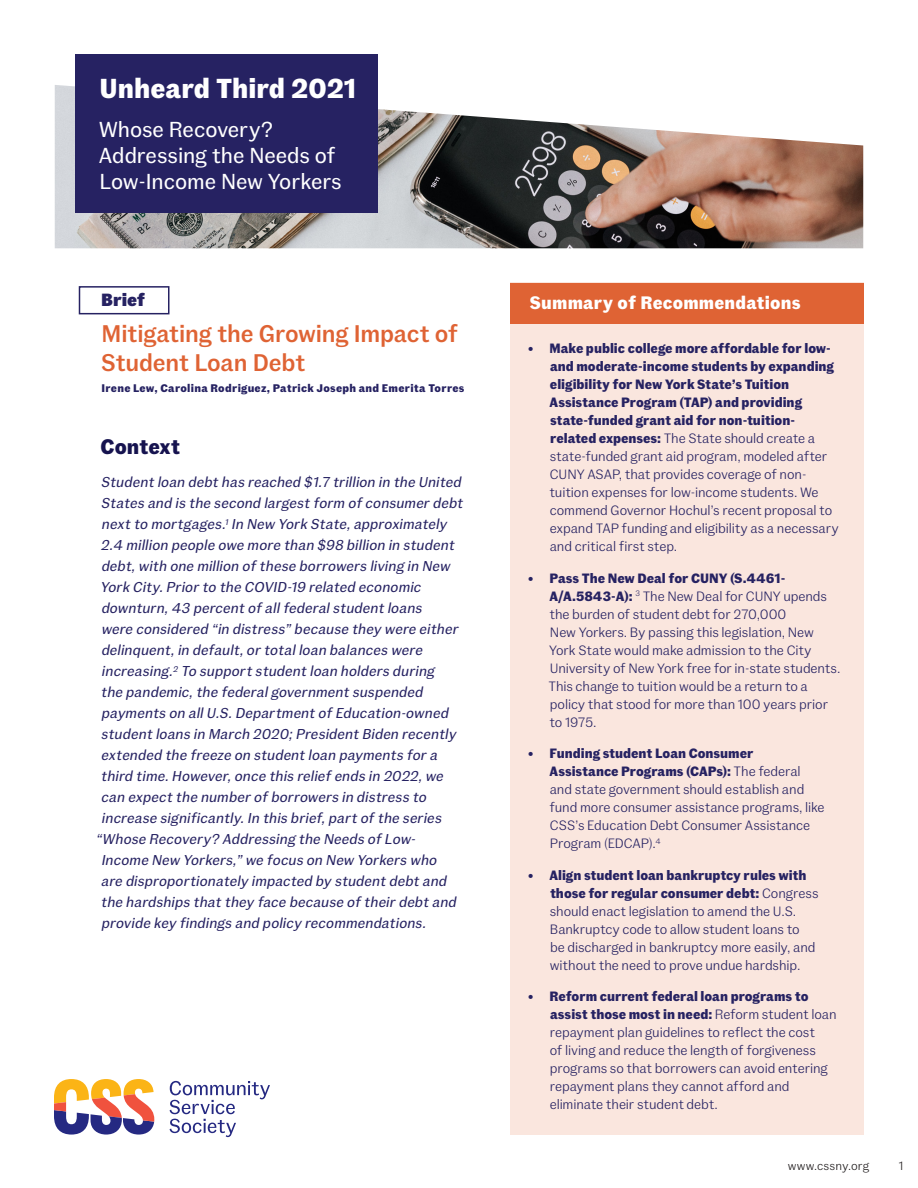
<style>
.page{position:relative;width:918px;height:1188px;background:#fff}
.page>*{position:absolute;margin:0;border:0;box-sizing:border-box;transform-origin:0 0}
.Body{font:700 27.45px "Fann Grotesque";letter-spacing:-.005em;color:#fff}
.Body-2{font:500 24px/28.8px "Fann Grotesque";letter-spacing:-.01em;color:#df6334}
.Body-3{font:21.6px/26px "Fann Grotesque";letter-spacing:-.005em;color:#fff}
.t1{font:700 21px "Fann Grotesque";letter-spacing:-.005em;color:#16134f}
.Subhead{font:700 18px "Fann Grotesque";letter-spacing:.01em;color:#fff}
.Label{font:900 17.7px "Fann Grotesque";letter-spacing:-.01em;color:#262262}
.Body-4{font:italic 14.25px "Fann Grotesque";color:#262262}
.List{font:13.5px/18px "Fann Grotesque";letter-spacing:-.005em;color:#262262}
.t2{font:12px "Fann Grotesque";letter-spacing:.02em;color:#231f20}
.Label-2{font:700 10.95px "Fann Grotesque";letter-spacing:.025em;color:#262262}
.s1{font-weight:700}
</style>
<div class="page">
<img style="left:55px;top:85px;width:808px;height:163px">
<div style="left:76px;top:55px;width:302px;height:158px;background:#262262"></div>
<div style="left:79px;top:286px;width:91px;height:28px;border:2px solid #262262"></div>
<svg style="left:54px;top:1079px;width:100px;height:56px"></svg>
<svg style="left:170px;top:1081px;width:100px;height:56px"></svg>
<div style="left:510px;top:282px;width:354px;height:853px;background:#fae6de"></div>
<div style="left:511px;top:283px;width:353px;height:40px;background:#df6334"></div>
<p class="Body" style="left:100px;top:72px;width:258px">Unheard Third 2021</p>
<p class="Body-3" style="left:99px;top:116px;width:245px">Whose Recovery?<br>Addressing the Needs of<br>Low-Income New Yorkers</p>
<p class="Label" style="left:101px;top:289px;width:45px">Brief</p>
<p class="Subhead" style="left:530px;top:292px;width:272px">Summary of Recommendations</p>
<p class="Body-2" style="left:101px;top:320px;width:359px">Mitigating the Growing Impact of<br>Student Loan Debt</p>
<p class="Label-2" style="left:102px;top:382px;width:364px">Irene Lew, Carolina Rodriguez, Patrick Joseph and Emerita Torres</p>
<p class="t1" style="left:100px;top:434px;width:81px">Context</p>
<p class="Body-4" style="left:101px;top:474px;width:365px">Student loan debt has reached $1.7 trillion in the United</p>
<p class="Body-4" style="left:101px;top:495px;width:366px">States and is the second largest form of consumer debt</p>
<p class="Body-4" style="left:101px;top:516px;width:350px">next to mortgages.<sup>1</sup> In New York State,approximately</p>
<p class="Body-4" style="left:100px;top:537px;width:358px">2.4 million people owe more than $98 billion in student</p>
<p class="Body-4" style="left:101px;top:558px;width:353px">debt,with one million of these borrowers living in New</p>
<p class="Body-4" style="left:100px;top:579px;width:325px">York City.Prior to the COVID-19 related economic</p>
<p class="Body-4" style="left:101px;top:600px;width:325px">downturn,43 percent of allfederalstudent loans</p>
<p class="Body-4" style="left:101px;top:621px;width:362px">were considered “in distress” because they were either</p>
<p class="Body-4" style="left:101px;top:642px;width:326px">delinquent,in default,or totalloan balances were</p>
<p class="Body-4" style="left:101px;top:663px;width:338px">increasing.<sup>2</sup> To support student loan holders during</p>
<p class="Body-4" style="left:101px;top:684px;width:327px">the pandemic,the federalgovernment suspended</p>
<p class="Body-4" style="left:101px;top:705px;width:352px">payments on allU.S.Department of Education-owned</p>
<p class="Body-4" style="left:101px;top:726px;width:360px">student loans in March 2020;President Biden recently</p>
<p class="Body-4" style="left:101px;top:747px;width:341px">extended the freeze on student loan payments for a</p>
<p class="Body-4" style="left:101px;top:768px;width:347px">third time.However,once this relief ends in 2022,we</p>
<p class="Body-4" style="left:101px;top:789px;width:330px">can expect the number of borrowers in distress to</p>
<p class="Body-4" style="left:101px;top:810px;width:345px">increase significantly.In this brief,part of the series</p>
<p class="Body-4" style="left:95px;top:831px;width:325px">“Whose Recovery? Addressing the Needs of Low-</p>
<p class="Body-4" style="left:101px;top:852px;width:340px">Income New Yorkers,” we focus on New Yorkers who</p>
<p class="Body-4" style="left:101px;top:873px;width:350px">are disproportionately impacted by student debt and</p>
<p class="Body-4" style="left:101px;top:894px;width:360px">the hardships that they face because of their debt and</p>
<p class="Body-4" style="left:101px;top:915px;width:329px">provide key findings and policy recommendations.</p>
<p class="List" style="left:549px;top:340px;width:291px;text-indent:-22px"><span class="s1">• Make public college more affordable for low&shy;and moderate-income students by expanding eligibility for New York State’s Tuition Assistance Program (TAP) and providing state-funded grant aid for non-tuition&shy;related expenses:</span> The State should create a state-funded grant aid program, modeled after CUNY ASAP, that provides coverage of non&shy;tuition expenses for low-income students. We commend Governor Hochul’s recent proposal to expand TAP funding and eligibility as a necessary and critical first step.</p>
<p class="List" style="left:549px;top:569px;width:293px;text-indent:-21px"><span class="s1">• Pass The New Deal for CUNY (S.4461- A/A.5843-A):</span> <sup>3</sup> The New Deal for CUNY upends the burden of student debt for 270,000<br>New Yorkers. By passing this legislation, New York State would make admission to the City University of New York free for in-state students.<br>This change to tuition would be a return to a policy that stood for more than 100 years prior to 1975.</p>
<p class="List" style="left:549px;top:745px;width:277px;text-indent:-22px"><span class="s1">• Funding student Loan Consumer Assistance Programs (CAPs):</span> The federal and state government should establish and fund more consumer assistance programs, like CSS’s Education Debt Consumer Assistance Program (EDCAP).<sup>4</sup></p>
<p class="List" style="left:550px;top:866px;width:270px;text-indent:-22px"><span class="s1">• Align student loan bankruptcy rules with those for regular consumer debt:</span> Congress should enact legislation to amend the U.S.<br>Bankruptcy code to allow student loans to<br>be discharged in bankruptcy more easily, and without the need to prove undue hardship.</p>
<p class="List" style="left:550px;top:988px;width:288px;text-indent:-22px"><span class="s1">• Reform current federal loan programs to assist those most in need:</span> Reform student loan repayment plan guidelines to reflect the cost<br>of living and reduce the length of forgiveness programs so that borrowers can avoid entering repayment plans they cannot afford and eliminate their student debt.</p>
<p class="t2" style="left:788px;top:1159px;width:83px">www.cssny.org</p>
<p class="t2" style="left:899px;top:1159px;width:6px">1</p>
</div>
